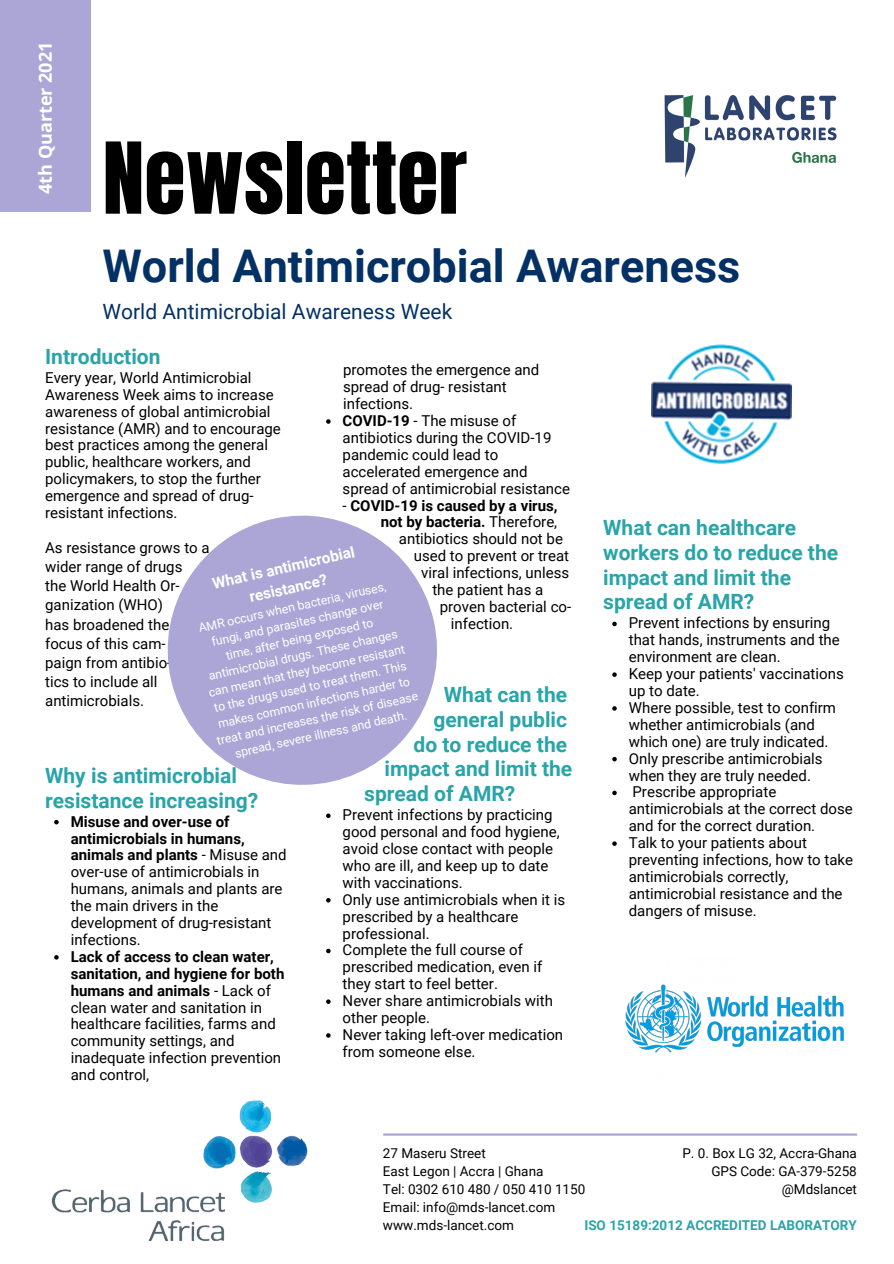
<style>
.page{position:relative;width:894px;height:1264px;background:#fff}
.page>*{position:absolute;margin:0;border:0;box-sizing:border-box;transform-origin:0 0}
.t1{font:84px "Anton";color:#000}
.t2{font:700 45px "Roboto";color:#033165}
.t3{font:700 21px/24.8px "Roboto";color:#29a4a8}
.t4{font:21px "Roboto";color:#033165}
.t5{font:700 18px "Open Sans";color:#fff}
.t6{font:700 15.3px/21.3px "Roboto";color:#fff;text-align:center}
.t7{font:15px/17px "Roboto";color:#000}
.t8{font:700 15px "Roboto";color:#000}
.t9{font:13.5px "Roboto";color:#000}
.t10{font:700 13.5px "Roboto";color:#29a4a8}
.t11{font:12.15px/16.2px "Roboto";color:#fff;text-align:center}
.s1{font-weight:700}
.s2{font-weight:400}
</style>
<div class="page">
<svg style="left:326px;top:419px;width:4px;height:5px"></svg>
<svg style="left:326px;top:813px;width:4px;height:5px"></svg>
<svg style="left:326px;top:898px;width:4px;height:4px"></svg>
<svg style="left:326px;top:948px;width:4px;height:5px"></svg>
<svg style="left:326px;top:999px;width:4px;height:4px"></svg>
<svg style="left:326px;top:1033px;width:4px;height:4px"></svg>
<img style="left:51px;top:1100px;width:257px;height:142px">
<img style="left:664px;top:95px;width:173px;height:83px">
<div style="left:0;top:0;width:90px;height:212px;background:#aca6d7"></div>
<img style="left:651px;top:344px;width:140px;height:120px">
<svg style="left:54px;top:820px;width:5px;height:4px"></svg>
<svg style="left:54px;top:955px;width:5px;height:4px"></svg>
<svg style="left:167px;top:515px;width:270px;height:270px;fill:#aca6d7"></svg>
<img style="left:625px;top:984px;width:218px;height:69px">
<hr style="left:384px;top:1133px;width:472px;height:2px;background:#aca6d7">
<svg style="left:612px;top:621px;width:4px;height:5px"></svg>
<svg style="left:612px;top:672px;width:4px;height:5px"></svg>
<svg style="left:612px;top:706px;width:4px;height:4px"></svg>
<svg style="left:612px;top:757px;width:4px;height:4px"></svg>
<svg style="left:612px;top:790px;width:4px;height:5px"></svg>
<svg style="left:612px;top:841px;width:4px;height:4px"></svg>
<p class="t5" style="left:33px;top:194px;width:154px;rotate:-90deg">4th Quarter 2021</p>
<p class="t1" style="left:102px;top:118px;width:366px">Newsletter</p>
<p class="t2" style="left:102px;top:240px;width:639px">World Antimicrobial Awareness</p>
<p class="t4" style="left:102px;top:299px;width:351px">World Antimicrobial Awareness Week</p>
<p class="t3" style="left:45px;top:344px;width:117px">Introduction</p>
<p class="t7" style="left:45px;top:369px;width:237px">Every year, World Antimicrobial<br>Awareness Week aims to increase awareness of global antimicrobial resistance (AMR) and to encourage best practices among the general public, healthcare workers, and policymakers, to stop the further emergence and spread of drug&shy;resistant infections.</p>
<p class="t7" style="left:45px;top:539px;width:166px">As resistance grows to a</p>
<p class="t7" style="left:45px;top:558px;width:139px">wider range of drugs</p>
<p class="t7" style="left:45px;top:577px;width:136px">the World Health Or-</p>
<p class="t7" style="left:45px;top:597px;width:119px">ganization (WHO)</p>
<p class="t7" style="left:45px;top:616px;width:126px">has broadened the</p>
<p class="t7" style="left:45px;top:635px;width:122px">focus of this cam-</p>
<p class="t7" style="left:45px;top:654px;width:128px">paign from antibio-</p>
<p class="t7" style="left:45px;top:673px;width:114px">tics to include all</p>
<p class="t7" style="left:45px;top:692px;width:100px">antimicrobials.</p>
<p class="t7" style="left:343px;top:362px;width:198px">promotes the emergence and</p>
<p class="t7" style="left:343px;top:378px;width:165px">spread of drug- resistant</p>
<p class="t7" style="left:343px;top:395px;width:72px">infections.</p>
<p class="t7" style="left:342px;top:412px;width:229px"><span class="s1">COVID-19</span> - The misuse of antibiotics during the COVID-19 pandemic could lead to accelerated emergence and spread of antimicrobial resistance</p>
<p class="t8" style="left:342px;top:496px;width:216px"><span class="s2">-</span> COVID-19 is caused by a virus,</p>
<p class="t8" style="left:380px;top:513px;width:178px">not by bacteria. <span class="s2">Therefore,</span></p>
<p class="t7" style="left:399px;top:530px;width:165px">antibiotics should not be</p>
<p class="t7" style="left:413px;top:547px;width:157px">used to prevent or treat</p>
<p class="t7" style="left:421px;top:564px;width:149px">viral infections, unless</p>
<p class="t7" style="left:432px;top:581px;width:112px">the patient has a</p>
<p class="t7" style="left:439px;top:598px;width:133px">proven bacterial co-</p>
<p class="t7" style="left:451px;top:615px;width:64px">infection.</p>
<p class="t6" style="left:210px;top:573px;width:147px;rotate:-13deg">What is antimicrobial resistance?</p>
<p class="t11" style="left:197px;top:621px;width:193px;rotate:-13deg">AMR occurs when bacteria, viruses,</p>
<p class="t11" style="left:193px;top:638px;width:207px;rotate:-13deg">fungi, and parasites change over<br>time, after being exposed to antimicrobial drugs. These changes can mean that they become resistant to the drugs used to treat them. This makes common infections harder to treat and increases the risk of disease spread, severe illness and death.</p>
<p class="t3" style="left:444px;top:682px;width:125px">What can the</p>
<p class="t3" style="left:433px;top:707px;width:135px">general public</p>
<p class="t3" style="left:413px;top:732px;width:155px">do to reduce the</p>
<p class="t3" style="left:384px;top:756px;width:189px">impact and limit the</p>
<p class="t3" style="left:364px;top:781px;width:152px">spread of AMR?</p>
<p class="t3" style="left:45px;top:763px;width:214px">Why is antimicrobial resistance increasing?</p>
<p class="t7" style="left:342px;top:806px;width:218px">Prevent infections by practicing good personal and food hygiene, avoid close contact with people who are ill, and keep up to date with vaccinations.</p>
<p class="t7" style="left:342px;top:891px;width:224px">Only use antimicrobials when it is prescribed by a healthcare professional.</p>
<p class="t7" style="left:342px;top:941px;width:201px">Complete the full course of prescribed medication, even if they start to feel better.</p>
<p class="t7" style="left:342px;top:992px;width:212px">Never share antimicrobials with other people.</p>
<p class="t7" style="left:342px;top:1026px;width:222px">Never taking left-over medication from someone else.</p>
<p class="t7" style="left:71px;top:813px;width:217px"><span class="s1">Misuse and over-use of antimicrobials in humans, animals and plants</span> - Misuse and over-use of antimicrobials in humans, animals and plants are the main drivers in the development of drug-resistant infections.</p>
<p class="t7" style="left:71px;top:948px;width:215px"><span class="s1">Lack of access to clean water, sanitation, and hygiene for both humans and animals</span> - Lack of clean water and sanitation in healthcare facilities, farms and community settings, and inadequate infection prevention and control,</p>
<p class="t3" style="left:603px;top:515px;width:236px">What can healthcare workers do to reduce the impact and limit the spread of AMR?</p>
<p class="t7" style="left:628px;top:615px;width:212px">Prevent infections by ensuring that hands, instruments and the environment are clean.</p>
<p class="t7" style="left:628px;top:665px;width:216px">Keep your patients' vaccinations up to date.</p>
<p class="t7" style="left:628px;top:699px;width:209px">Where possible, test to confirm whether antimicrobials (and which one) are truly indicated.</p>
<p class="t7" style="left:628px;top:750px;width:195px">Only prescribe antimicrobials when they are truly needed.</p>
<p class="t7" style="left:628px;top:783px;width:225px">Prescribe appropriate antimicrobials at the correct dose and for the correct duration.</p>
<p class="t7" style="left:628px;top:834px;width:226px">Talk to your patients about preventing infections, how to take antimicrobials correctly, antimicrobial resistance and the dangers of misuse.</p>
<p class="t9" style="left:682px;top:1145px;width:176px">P. 0. Box LG 32, Accra-Ghana</p>
<p class="t9" style="left:711px;top:1163px;width:147px">GPS Code: GA-379-5258</p>
<p class="t9" style="left:781px;top:1181px;width:77px">@Mdslancet</p>
<p class="t10" style="left:584px;top:1217px;width:274px">ISO 15189:2012 ACCREDITED LABORATORY</p>
<p class="t9" style="left:383px;top:1145px;width:104px">27 Maseru Street</p>
<p class="t9" style="left:383px;top:1163px;width:162px">East Legon | Accra | Ghana</p>
<p class="t9" style="left:383px;top:1181px;width:204px">Tel: 0302 610 480 / 050 410 1150</p>
<p class="t9" style="left:383px;top:1199px;width:174px">Email: info@mds-lancet.com</p>
<p class="t9" style="left:383px;top:1217px;width:132px">www.mds-lancet.com</p>
</div>
